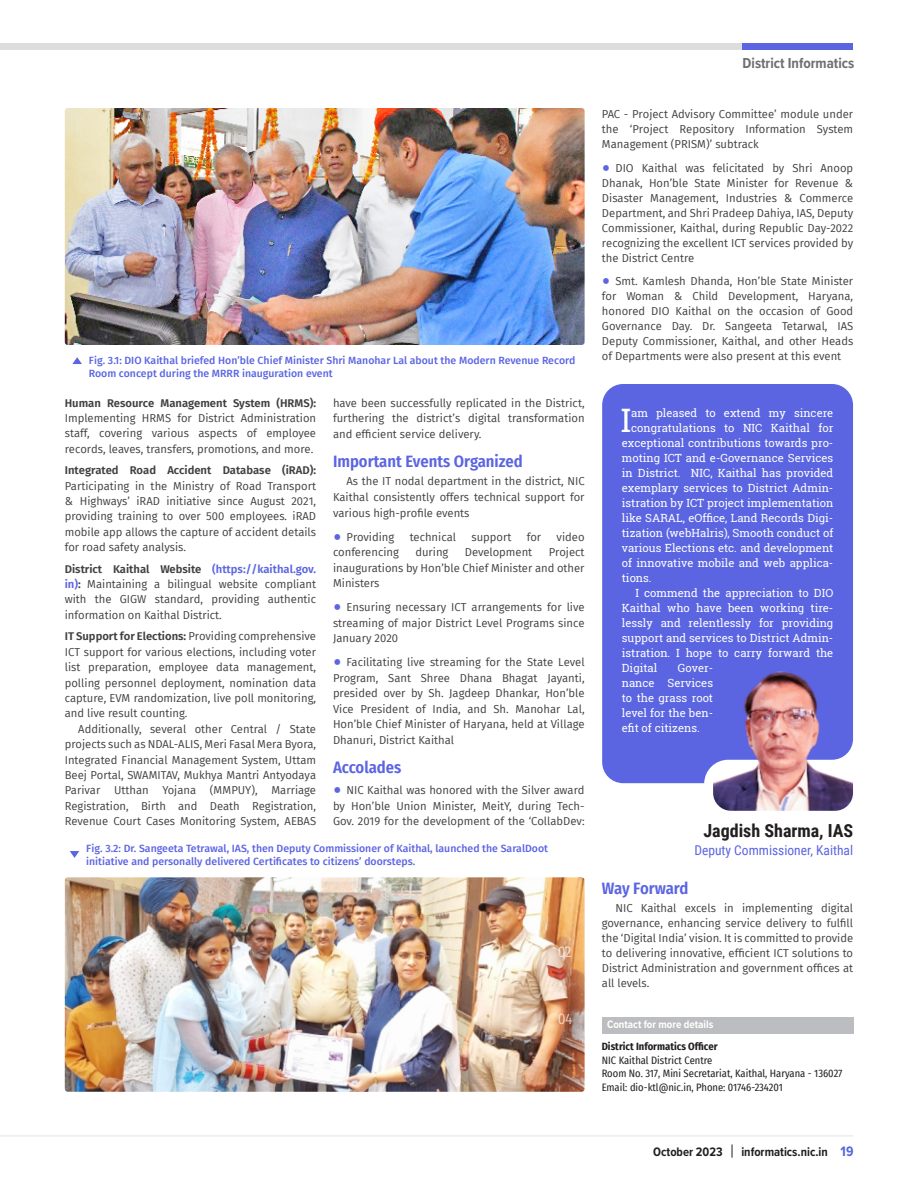
<style>
.page{position:relative;width:918px;height:1188px;background:#fff}
.page>*{position:absolute;margin:0;border:0;box-sizing:border-box;transform-origin:0 0}
.Dropletter_for_Testimonial{font:32.4px "Roboto Slab";color:#fff}
.t1{font:700 18px "Roboto Condensed";color:#231f20}
.Heading{font:600 16.5px "Fira Sans Condensed";color:#5b65e2}
.t2{font:700 15px "Proxima Nova Cond";color:#6d6f72}
.t3{font:15px "Fira Sans Condensed";color:#fff}
.t4{font:13.5px "Roboto Condensed";color:#5b65e2}
.t5{font:700 12.75px "Proxima Nova Cond";color:#231f20}
.Paragraph{font:11.25px/15.5px "Fira Sans";color:#413f41;text-align:justify}
.Dropletter_for_Testimonial-2{font:11.25px "Roboto Slab";color:#fff}
.drop_para{font:11.25px/15px "Roboto Slab";color:#fff;text-align:justify}
.Paragraph-2{font:700 11.25px "Proxima Nova Cond";color:#fff}
.Image_Caption{font:500 10.5px/13.5px "Fira Sans";color:#5b65e2}
.Name{font:10.5px "Fira Sans Condensed";color:#231f20}
.Name-2{font:700 10.5px "Fira Sans Condensed";color:#231f20}
.s1{font-weight:600}
.s2{font-weight:600;color:#5b65e2}
.s3{font-family:"Fira Sans Condensed";font-size:28.5px;color:#5b65e2}
.s4{font-size:14.25px;color:#5b65e2}
</style>
<div class="page">
<div style="left:0;top:43px;width:762px;height:6px;background:#dedddd"></div>
<div style="left:743px;top:43px;width:110px;height:6px;background:#5b65e2"></div>
<hr style="left:0;top:1136px;width:853px;height:1px;background:#e2e3e3">
<svg style="left:732px;top:1144px;width:1px;height:14px"></svg>
<svg style="left:72px;top:357px;width:10px;height:7px"></svg>
<svg style="left:70px;top:851px;width:9px;height:7px"></svg>
<img style="left:65px;top:108px;width:520px;height:237px">
<img style="left:65px;top:877px;width:520px;height:215px">
<div style="left:602px;top:1017px;width:251px;height:17px;background:#bcbdc0"></div>
<div style="left:602px;top:384px;width:251px;height:399px;background:#5b65e2"></div>
<img style="left:713px;top:663px;width:140px;height:148px">
<p class="Image_Caption" style="left:89px;top:353px;width:488px">Fig. 3.1: DIO Kaithal briefed Hon’ble Chief Minister Shri Manohar Lal about the Modern Revenue Record<br>Room concept during the MRRR inauguration event</p>
<p class="Paragraph" style="left:65px;top:395px;width:253px"><span class="s1">Human Resource Management System (HRMS):<br></span>Implementing HRMS for District Administration staff, covering various aspects of employee records, leaves, transfers, promotions, and more.</p>
<p class="Paragraph" style="left:65px;top:462px;width:253px"><span class="s1">Integrated Road Accident Database (iRAD):<br></span>Participating in the Ministry of Road Transport &amp; Highways’ iRAD initiative since August 2021, providing training to over 500 employees. iRAD mobile app allows the capture of accident details for road safety analysis.</p>
<p class="Paragraph" style="left:65px;top:561px;width:253px"><span class="s1">District Kaithal Website</span> <span class="s2">(https://kaithal.gov. in)</span><span class="s1">:</span> Maintaining a bilingual website compliant with the GIGW standard, providing authentic information on Kaithal District.</p>
<p class="Paragraph" style="left:65px;top:628px;width:253px"><span class="s1">IT Support for Elections:</span> Providing comprehensive ICT support for various elections, including voter list preparation, employee data management, polling personnel deployment, nomination data capture, EVM randomization, live poll monitoring, and live result counting.</p>
<p class="Paragraph" style="left:65px;top:721px;width:253px;text-indent:14px">Additionally, several other Central / State projects such as NDAL-ALIS, Meri Fasal Mera Byora, Integrated Financial Management System, Uttam Beej Portal, SWAMITAV, Mukhya Mantri Antyodaya Parivar Utthan Yojana (MMPUY), Marriage Registration, Birth and Death Registration, Revenue Court Cases Monitoring System, AEBAS</p>
<p class="Paragraph" style="left:333px;top:395px;width:253px">have been successfully replicated in the District, furthering the district’s digital transformation and efficient service delivery.</p>
<p class="Heading" style="left:333px;top:448px;width:191px">Important Events Organized</p>
<p class="Paragraph" style="left:333px;top:474px;width:253px;text-indent:14px">As the IT nodal department in the district, NIC Kaithal consistently offers technical support for various high-profile events</p>
<p class="Paragraph" style="left:333px;top:529px;width:63px"><span class="s3">•</span> Providing</p>
<p class="Paragraph" style="left:410px;top:529px;width:48px">technical</p>
<p class="Paragraph" style="left:471px;top:529px;width:42px">support</p>
<p class="Paragraph" style="left:527px;top:529px;width:16px">for</p>
<p class="Paragraph" style="left:557px;top:529px;width:30px">video</p>
<p class="Paragraph" style="left:333px;top:544px;width:67px">conferencing</p>
<p class="Paragraph" style="left:415px;top:544px;width:35px">during</p>
<p class="Paragraph" style="left:465px;top:544px;width:69px">Development</p>
<p class="Paragraph" style="left:333px;top:544px;width:253px;text-indent:216px">Project inaugurations by Hon’ble Chief Minister and other Ministers</p>
<p class="Paragraph" style="left:333px;top:599px;width:253px"><span class="s3">•</span> Ensuring necessary ICT arrangements for live streaming of major District Level Programs since January 2020</p>
<p class="Paragraph" style="left:333px;top:654px;width:253px"><span class="s3">•</span> Facilitating live streaming for the State Level Program, Sant Shree Dhana Bhagat Jayanti, presided over by Sh. Jagdeep Dhankar, Hon’ble Vice President of India, and Sh. Manohar Lal, Hon’ble Chief Minister of Haryana, held at Village Dhanuri, District Kaithal</p>
<p class="Heading" style="left:333px;top:754px;width:70px">Accolades</p>
<p class="Paragraph" style="left:333px;top:782px;width:253px"><span class="s3">•</span> NIC Kaithal was honored with the Silver award by Hon’ble Union Minister, MeitY, during Tech-Gov. 2019 for the development of the ‘CollabDev:</p>
<p class="Image_Caption" style="left:86px;top:841px;width:463px">Fig. 3.2: Dr. Sangeeta Tetrawal, IAS, then Deputy Commissioner of Kaithal, launched the SaralDoot initiative and personally delivered Certificates to citizens’ doorsteps.</p>
<h3 class="t3" style="left:557px;top:940px;width:16px">02</h3>
<h3 class="t3" style="left:557px;top:1007px;width:17px">04</h3>
<h3 class="t2" style="left:743px;top:52px;width:113px">District Informatics</h3>
<p class="Paragraph" style="left:602px;top:106px;width:253px;line-height:15px">PAC - Project Advisory Committee’ module under the ‘Project Repository Information System Management (PRISM)’ subtrack</p>
<p class="Paragraph" style="left:602px;top:160px;width:253px;line-height:15px"><span class="s3">•</span> DIO Kaithal was felicitated by Shri Anoop Dhanak, Hon’ble State Minister for Revenue &amp; Disaster Management, Industries &amp; Commerce Department, and Shri Pradeep Dahiya, IAS, Deputy Commissioner, Kaithal, during Republic Day-2022 recognizing the excellent ICT services provided by the District Centre</p>
<p class="Paragraph" style="left:602px;top:273px;width:253px;line-height:15px"><span class="s3">•</span> Smt. Kamlesh Dhanda, Hon’ble State Minister for Woman &amp; Child Development, Haryana, honored DIO Kaithal on the occasion of Good Governance Day. Dr. Sangeeta Tetarwal, IAS Deputy Commissioner, Kaithal, and other Heads of Departments were also present at this event</p>
<p class="Dropletter_for_Testimonial" style="left:621px;top:398px;width:12px">I</p>
<p class="Dropletter_for_Testimonial-2" style="left:631px;top:405px;width:204px">am pleased to extend my sincere</p>
<p class="Dropletter_for_Testimonial-2" style="left:631px;top:420px;width:204px">congratulations to NIC Kaithal for</p>
<p class="Dropletter_for_Testimonial-2" style="left:622px;top:435px;width:213px">exceptional contributions towards pro-</p>
<p class="Dropletter_for_Testimonial-2" style="left:622px;top:450px;width:213px">moting ICT and e-Governance Services</p>
<p class="Dropletter_for_Testimonial-2" style="left:622px;top:465px;width:213px">in District. NIC, Kaithal has provided</p>
<p class="Dropletter_for_Testimonial-2" style="left:622px;top:480px;width:213px">exemplary services to District Admin-</p>
<p class="Dropletter_for_Testimonial-2" style="left:622px;top:495px;width:213px">istration by ICT project implementation</p>
<p class="Dropletter_for_Testimonial-2" style="left:622px;top:510px;width:213px">like SARAL, eOffice, Land Records Digi-</p>
<p class="Dropletter_for_Testimonial-2" style="left:622px;top:525px;width:213px">tization (webHalris), Smooth conduct of</p>
<p class="Dropletter_for_Testimonial-2" style="left:622px;top:540px;width:213px">various Elections etc. and development</p>
<p class="Dropletter_for_Testimonial-2" style="left:622px;top:555px;width:213px">of innovative mobile and web applica-</p>
<p class="Dropletter_for_Testimonial-2" style="left:622px;top:570px;width:31px">tions.</p>
<p class="drop_para" style="left:622px;top:585px;width:213px;text-indent:14px">I commend the appreciation to DIO Kaithal who have been working tire&shy;lessly and relentlessly for providing support and services to District Admin&shy;istration. I hope to carry forward the Digital</p>
<p class="drop_para" style="left:622px;top:660px;width:93px;text-indent:56px">Gover&shy;nance Services to the grass root level for the ben&shy;efit of citizens.</p>
<p class="t1" style="left:703px;top:818px;width:151px">Jagdish Sharma, IAS</p>
<p class="t4" style="left:694px;top:841px;width:160px">Deputy Commissioner, Kaithal</p>
<p class="Heading" style="left:602px;top:875px;width:88px">Way Forward</p>
<p class="Paragraph" style="left:602px;top:901px;width:253px;line-height:15px;text-indent:14px">NIC Kaithal excels in implementing digital governance, enhancing service delivery to fulfill the ‘Digital India’ vision. It is committed to provide to delivering innovative, efficient ICT solutions to District Administration and government offices at all levels.</p>
<p class="Paragraph-2" style="left:607px;top:1016px;width:108px">Contact for more details</p>
<p class="Name-2" style="left:602px;top:1038px;width:117px">District Informatics Officer</p>
<p class="Name" style="left:602px;top:1052px;width:112px">NIC Kaithal District Centre</p>
<p class="Name" style="left:602px;top:1066px;width:242px">Room No. 317, Mini Secretariat, Kaithal, Haryana - 136027</p>
<p class="Name" style="left:602px;top:1079px;width:183px">Email: dio-ktl@nic.in, Phone: 01746-234201</p>
<p class="t5" style="left:653px;top:1142px;width:71px">October 2023</p>
<p class="t5" style="left:741px;top:1142px;width:114px">informatics.nic.in <span class="s4">19</span></p>
</div>
